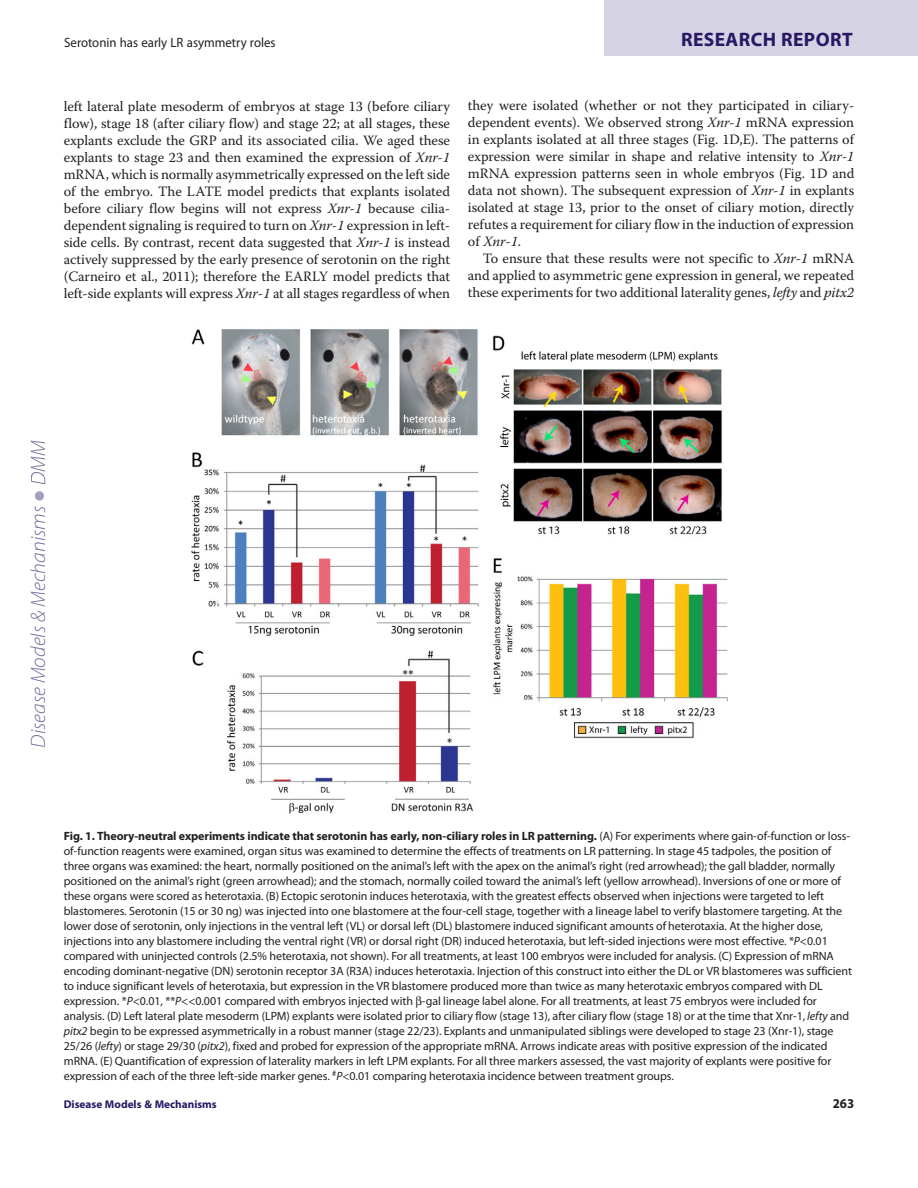
<style>
.page{position:relative;width:918px;height:1188px;background:#fff}
.page>*{position:absolute;margin:0;border:0;box-sizing:border-box;transform-origin:0 0}
.t1{font:italic 300 21px "Myriad Pro";color:#73699b}
.t2{font:700 19.5px "Myriad Pro";letter-spacing:.02em;color:#281864}
.t3{font:14.25px/17px "Warnock Pro";letter-spacing:-.005em;color:#231f20;text-align:justify}
.t4{font:13.5px "Myriad Pro";color:#231f20;scale:.95 1}
.t5{font:700 13.5px "Myriad";color:#231f20;scale:.95 1}
.t6{font:12px/15px "Myriad Pro";letter-spacing:-.005em;color:#231f20}
.t7{font:700 11.25px "Myriad Pro";color:#281864}
.s1{font-style:italic}
.s2{font-weight:700}
</style>
<div class="page">
<div style="left:605px;top:0;width:313px;height:55px;background:#d5d2e4"></div>
<img style="left:191px;top:329px;width:537px;height:485px">
<svg style="left:31px;top:476px;width:14px;height:8px"></svg>
<div style="left:35px;top:491px;width:9px;height:10px;background:#a49ec1;border-radius:4px"></div>
<p class="t4" style="left:64px;top:37px;width:224px">Serotonin has early LR asymmetry roles</p>
<h2 class="t2" style="left:681px;top:32px;width:173px">RESEARCH REPORT</h2>
<p class="t3" style="left:64px;top:99px;width:388px">left lateral plate mesoderm of embryos at stage 13 (before ciliary flow), stage 18 (after ciliary flow) and stage 22; at all stages, these explants exclude the GRP and its associated cilia. We aged these explants to stage 23 and then examined the expression of <span class="s1">Xnr-1 </span>mRNA, which is normally asymmetrically expressed on the left side of the embryo. The LATE model predicts that explants isolated before ciliary flow begins will not express <span class="s1">Xnr-1</span> because cilia&shy;dependent signaling is required to turn on <span class="s1">Xnr-1</span> expression in left&shy;side cells. By contrast, recent data suggested that <span class="s1">Xnr-1</span> is instead actively suppressed by the early presence of serotonin on the right (Carneiro et al., 2011); therefore the EARLY model predicts that left-side explants will express <span class="s1">Xnr-1</span> at all stages regardless of when</p>
<p class="t3" style="left:468px;top:99px;width:388px">they were isolated (whether or not they participated in ciliary&shy;dependent events). We observed strong <span class="s1">Xnr-1</span> mRNA expression in explants isolated at all three stages (Fig. 1D,E). The patterns of expression were similar in shape and relative intensity to <span class="s1">Xnr-1 </span>mRNA expression patterns seen in whole embryos (Fig. 1D and data not shown). The subsequent expression of <span class="s1">Xnr-1</span> in explants isolated at stage 13, prior to the onset of ciliary motion, directly refutes a requirement for ciliary flow in the induction of expression of <span class="s1">Xnr-1</span>.</p>
<p class="t3" style="left:468px;top:252px;width:388px;text-indent:15px">To ensure that these results were not specific to <span class="s1">Xnr-1</span> mRNA and applied to asymmetric gene expression in general, we repeated these experiments for two additional laterality genes, <span class="s1">lefty</span> and <span class="s1">pitx2</span></p>
<h1 class="t1" style="left:26px;top:748px;width:309px;rotate:-90deg">Disease Models &amp; Mechanisms DMM</h1>
<p class="t6" style="left:64px;top:830px;width:790px"><span class="s2">Fig. 1. Theory-neutral experiments indicate that serotonin has early, non-ciliary roles in LR patterning.</span> (A) For experiments where gain-of-function or loss&shy;of-function reagents were examined, organ situs was examined to determine the effects of treatments on LR patterning. In stage 45 tadpoles, the position of three organs was examined: the heart, normally positioned on the animal’s left with the apex on the animal’s right (red arrowhead); the gall bladder, normally positioned on the animal’s right (green arrowhead); and the stomach, normally coiled toward the animal’s left (yellow arrowhead). Inversions of one or more of these organs were scored as heterotaxia. (B) Ectopic serotonin induces heterotaxia, with the greatest effects observed when injections were targeted to left blastomeres. Serotonin (15 or 30 ng) was injected into one blastomere at the four-cell stage, together with a lineage label to verify blastomere targeting. At the lower dose of serotonin, only injections in the ventral left (VL) or dorsal left (DL) blastomere induced significant amounts of heterotaxia. At the higher dose, injections into any blastomere including the ventral right (VR) or dorsal right (DR) induced heterotaxia, but left-sided injections were most effective. *<span class="s1">P</span>&lt;0.01 compared with uninjected controls (2.5% heterotaxia, not shown). For all treatments, at least 100 embryos were included for analysis. (C) Expression of mRNA encoding dominant-negative (DN) serotonin receptor 3A (R3A) induces heterotaxia. Injection of this construct into either the DL or VR blastomeres was sufficient to induce significant levels of heterotaxia, but expression in the VR blastomere produced more than twice as many heterotaxic embryos compared with DL expression. *<span class="s1">P</span>&lt;0.01, **<span class="s1">P</span>&lt;&lt;0.001 compared with embryos injected with -gal lineage label alone. For all treatments, at least 75 embryos were included for analysis. (D) Left lateral plate mesoderm (LPM) explants were isolated prior to ciliary flow (stage 13), after ciliary flow (stage 18) or at the time that Xnr-1, <span class="s1">lefty</span> and <span class="s1">pitx2</span> begin to be expressed asymmetrically in a robust manner (stage 22/23). Explants and unmanipulated siblings were developed to stage 23 (Xnr-1), stage 25/26 (<span class="s1">lefty</span>) or stage 29/30 (<span class="s1">pitx2</span>), fixed and probed for expression of the appropriate mRNA. Arrows indicate areas with positive expression of the indicated mRNA. (E) Quantification of expression of laterality markers in left LPM explants. For all three markers assessed, the vast majority of explants were positive for expression of each of the three left-side marker genes. <sup>#</sup><span class="s1">P</span>&lt;0.01 comparing heterotaxia incidence between treatment groups.</p>
<p class="t7" style="left:64px;top:1100px;width:155px">Disease Models &amp; Mechanisms</p>
<p class="t5" style="left:833px;top:1096px;width:24px">263</p>
</div>
